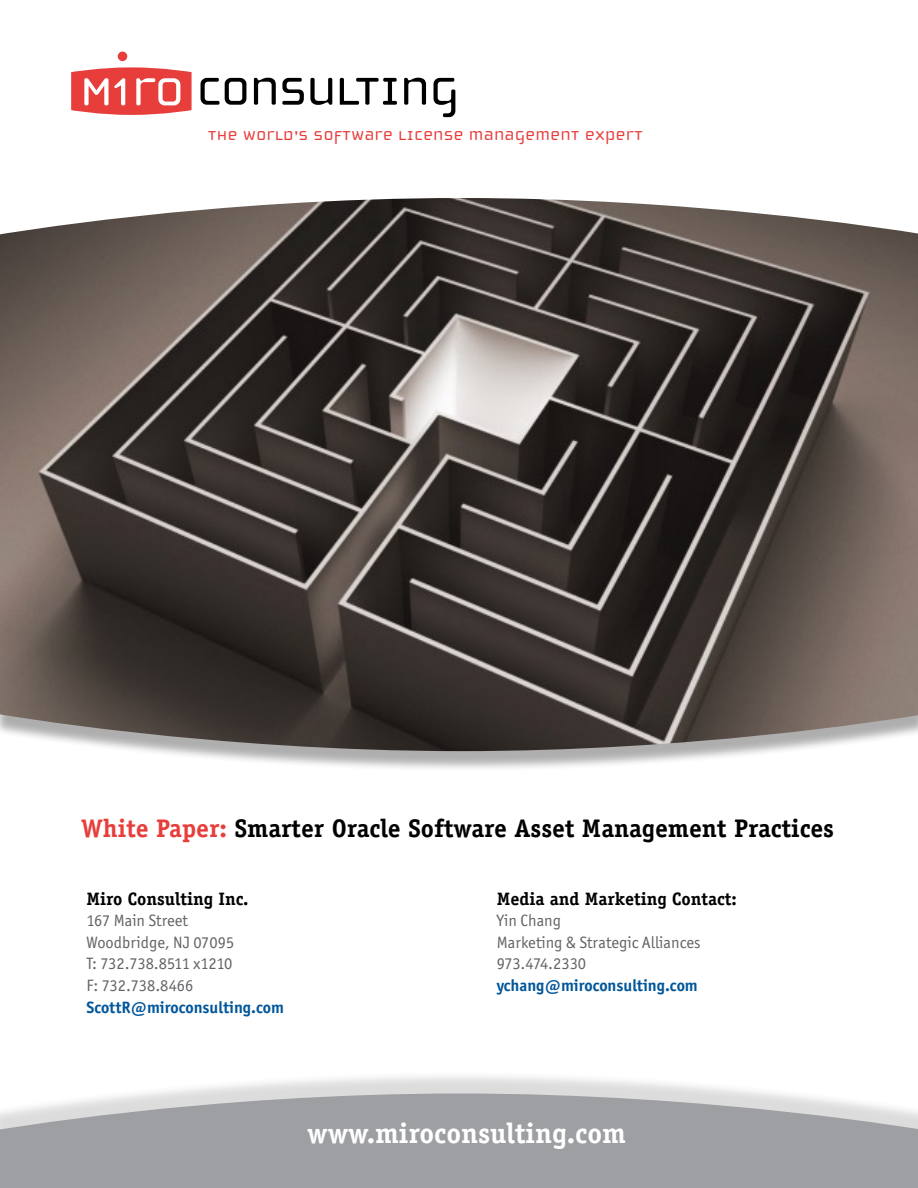
<style>
.page{position:relative;width:918px;height:1188px;background:#fff}
.page>*{position:absolute;margin:0;border:0;box-sizing:border-box;transform-origin:0 0}
.t1{font:700 28.5px "Officina Serif";color:#fff}
.t2{font:700 25.5px "Officina Serif";color:#000}
.t3{font:18.9px "Cholla Unicase";letter-spacing:.04em;color:#e73e3c}
.t4{font:700 18px "Officina Serif";color:#000}
.t5{font:16.5px/21.6px "Officina San ITC";color:#636467}
.t6{font:700 16.5px "Officina San ITC";color:#00559a}
.s1{color:#e73e3c}
</style>
<div class="page">
<svg style="left:71px;top:67px;width:121px;height:48px"></svg>
<div style="left:118px;top:52px;width:9px;height:9px;background:#e73e3c;border-radius:50%"></div>
<svg style="left:201px;top:78px;width:45px;height:27px"></svg>
<svg style="left:254px;top:78px;width:22px;height:27px"></svg>
<svg style="left:282px;top:78px;width:22px;height:27px"></svg>
<svg style="left:310px;top:78px;width:22px;height:27px"></svg>
<svg style="left:340px;top:78px;width:57px;height:27px"></svg>
<svg style="left:404px;top:78px;width:22px;height:27px"></svg>
<svg style="left:434px;top:78px;width:21px;height:39px"></svg>
<div style="left:0;top:202px;width:918px;height:570px;background:#000;opacity:.32"></div>
<img style="left:0;top:198px;width:918px;height:553px">
<div style="left:0;top:1070px;width:918px;height:118px;background:#000;opacity:.14"></div>
<svg style="left:0;top:1094px;width:918px;height:94px;background:#a6a7aa"></svg>
<p class="t3" style="left:208px;top:126px;width:436px">the world’s software license management expert</p>
<h2 class="t2" style="left:81px;top:812px;width:755px"><span class="s1">White Paper:</span> Smarter Oracle Software Asset Management Practices</h2>
<p class="t4" style="left:86px;top:888px;width:164px">Miro Consulting Inc.</p>
<p class="t5" style="left:86px;top:910px;width:149px">167 Main Street<br>Woodbridge, NJ 07095<br>T: 732.738.8511 x1210<br>F: 732.738.8466</p>
<p class="t6" style="left:86px;top:997px;width:199px">ScottR@miroconsulting.com</p>
<p class="t4" style="left:497px;top:888px;width:241px">Media and Marketing Contact:</p>
<p class="t5" style="left:497px;top:910px;width:205px">Yin Chang<br>Marketing &amp; Strategic Alliances<br>973.474.2330</p>
<p class="t6" style="left:497px;top:975px;width:203px">ychang@miroconsulting.com</p>
<h1 class="t1" style="left:307px;top:1115px;width:320px">www.miroconsulting.com</h1>
</div>
